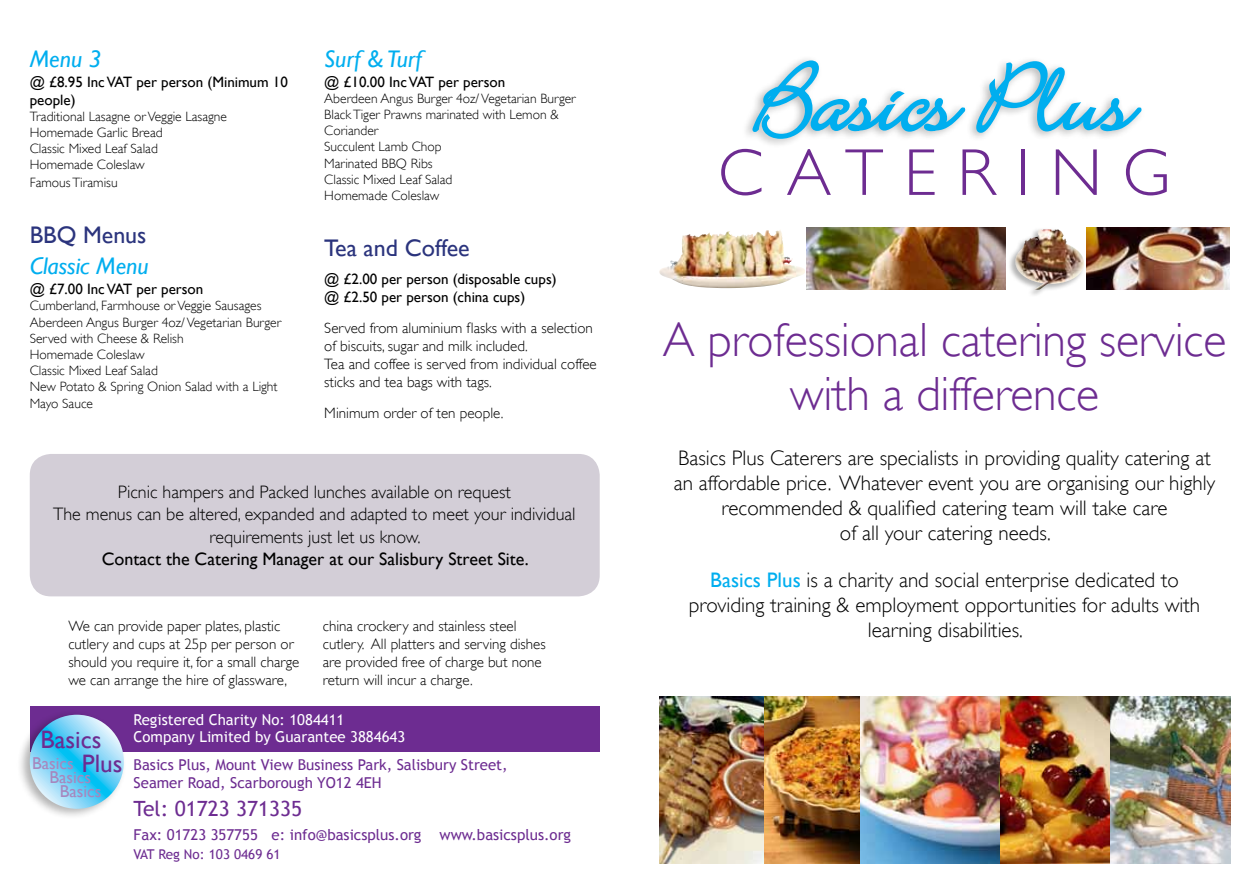
<style>
.page{position:relative;width:1259px;height:893px;background:#fff}
.page>*{position:absolute;margin:0;border:0;box-sizing:border-box;transform-origin:0 0}
.t1{font:300 66.6px "Gill Sans";letter-spacing:.31em;color:#6d2c91}
.t2{font:300 48px/54px "Gill Sans";letter-spacing:-.005em;color:#6d2c91;text-align:center}
.t3{font:25.2px "Gill Sans";color:#6d2c91}
.t4{font:italic 24px "Gill Sans";color:#00aeef}
.t5{font:24px "Gill Sans";color:#2b347d}
.t6{font:300 21px/25.2px "Gill Sans";color:#000;text-align:center}
.t7{font:21px "Trebuchet MS";color:#6d2c91}
.t8{font:300 18px/22.5px "Gill Sans";color:#000;text-align:center}
.t9{font:18px "Gill Sans";color:#000}
.t10{font:17.25px/14.1px "Gill Sans";color:#a687be}
.t11{font:300 15px/18px "Gill Sans";color:#000}
.t12{font:15px/18px "Gill Sans";color:#000}
.t13{font:15px/18px "Trebuchet MS";color:#6d2c91}
.t14{font:15px "Trebuchet MS";color:#fff}
.t15{font:300 13.5px/16.2px "Gill Sans";color:#000}
.t16{font:13.5px "Trebuchet MS";color:#6d2c91}
.s1{font-size:25.2px;color:#6d2c91}
.s2{font-weight:400;color:#00aeef}
</style>
<div class="page">
<div style="left:30px;top:705px;width:570px;height:46px;background:#6d2c91"></div>
<div style="left:16px;top:709px;width:110px;height:110px;background:#000;opacity:.3"></div>
<svg style="left:30px;top:715px;width:94px;height:94px;background:#72d3f6"></svg>
<div style="left:30px;top:454px;width:570px;height:142px;background:#d3ced7;border-radius:21px"></div>
<img style="left:806px;top:228px;width:199px;height:62px">
<img style="left:659px;top:697px;width:571px;height:166px">
<svg style="left:750px;top:59px;width:216px;height:82px"></svg>
<svg style="left:973px;top:60px;width:169px;height:75px"></svg>
<img style="left:1086px;top:228px;width:143px;height:62px">
<img style="left:742px;top:230px;width:37px;height:7px">
<div style="left:1007px;top:228px;width:77px;height:69px;background:#000;opacity:.3"></div>
<img style="left:1015px;top:230px;width:69px;height:60px">
<h3 class="t4" style="left:30px;top:45px;width:73px">Menu 3</h3>
<p class="t12" style="left:30px;top:72px;width:259px">@ £8.95 Inc VAT per person (Minimum 10 people)</p>
<p class="t15" style="left:30px;top:108px;width:199px">Traditional Lasagne or Veggie Lasagne<br>Homemade Garlic Bread<br>Classic Mixed Leaf Salad<br>Homemade Coleslaw</p>
<p class="t15" style="left:30px;top:175px;width:89px">Famous Tiramisu</p>
<h3 class="t5" style="left:30px;top:221px;width:118px">BBQ Menus</h3>
<h3 class="t4" style="left:30px;top:252px;width:120px">Classic Menu</h3>
<p class="t12" style="left:30px;top:280px;width:175px">@ £7.00 Inc VAT per person</p>
<p class="t15" style="left:30px;top:298px;width:253px">Cumberland, Farmhouse or Veggie Sausages<br>Aberdeen Angus Burger 4oz/ Vegetarian Burger<br>Served with Cheese &amp; Relish<br>Homemade Coleslaw<br>Classic Mixed Leaf Salad<br>New Potato &amp; Spring Onion Salad with a Light<br>Mayo Sauce</p>
<h3 class="t4" style="left:324px;top:45px;width:99px">Surf &amp; Turf</h3>
<p class="t12" style="left:324px;top:72px;width:183px">@ £10.00 Inc VAT per person</p>
<p class="t15" style="left:324px;top:90px;width:253px">Aberdeen Angus Burger 4oz/ Vegetarian Burger<br>Black Tiger Prawns marinated with Lemon &amp;<br>Coriander<br>Succulent Lamb Chop<br>Marinated BBQ Ribs<br>Classic Mixed Leaf Salad<br>Homemade Coleslaw</p>
<h3 class="t5" style="left:324px;top:233px;width:147px">Tea and Coffee</h3>
<p class="t12" style="left:324px;top:270px;width:234px">@ £2.00 per person (disposable cups) @ £2.50 per person (china cups)</p>
<p class="t11" style="left:324px;top:319px;width:274px">Served from aluminium flasks with a selection of biscuits, sugar and milk included.<br>Tea and coffee is served from individual coffee sticks and tea bags with tags.</p>
<p class="t11" style="left:324px;top:404px;width:181px">Minimum order of ten people.</p>
<h3 class="t8" style="left:53px;top:480px;width:524px">Picnic hampers and Packed lunches available on request<br>The menus can be altered, expanded and adapted to meet your individual requirements just let us know.</h3>
<h3 class="t9" style="left:102px;top:548px;width:428px">Contact the Catering Manager at our Salisbury Street Site.</h3>
<p class="t11" style="left:68px;top:617px;width:233px">We can provide paper plates, plastic cutlery and cups at 25p per person or should you require it, for a small charge we can arrange the hire of glassware,</p>
<p class="t11" style="left:323px;top:617px;width:224px">china crockery and stainless steel cutlery. All platters and serving dishes are provided free of charge but none return will incur a charge.</p>
<p class="t14" style="left:134px;top:711px;width:212px">Registered Charity No: 1084411</p>
<h3 class="t3" style="left:40px;top:725px;width:62px">Basics</h3>
<p class="t14" style="left:134px;top:728px;width:273px">Company Limited by Guarantee 3884643</p>
<p class="t10" style="left:49px;top:755px;width:75px;text-indent:-17px">Basics <span class="s1">Plus<br></span>Basics</p>
<p class="t10" style="left:60px;top:784px;width:43px">Basics</p>
<p class="t13" style="left:134px;top:756px;width:376px">Basics Plus, Mount View Business Park, Salisbury Street,<br>Seamer Road, Scarborough YO12 4EH</p>
<h3 class="t7" style="left:134px;top:796px;width:170px">Tel: 01723 371335</h3>
<p class="t13" style="left:134px;top:826px;width:439px">Fax: 01723 357755 e: info@basicsplus.org www.basicsplus.org</p>
<p class="t16" style="left:134px;top:847px;width:149px">VAT Reg No: 103 0469 61</p>
<h1 class="t1" style="left:718px;top:135px;width:454px">CATERING</h1>
<h2 class="t2" style="left:663px;top:313px;width:565px">A professional catering service with a difference</h2>
<h3 class="t6" style="left:674px;top:445px;width:543px">Basics Plus Caterers are specialists in providing quality catering at an affordable price. Whatever event you are organising our highly recommended &amp; qualified catering team will take care<br>of all your catering needs.</h3>
<h3 class="t6" style="left:689px;top:567px;width:513px"><span class="s2">Basics Plus</span> is a charity and social enterprise dedicated to providing training &amp; employment opportunities for adults with learning disabilities.</h3>
</div>
